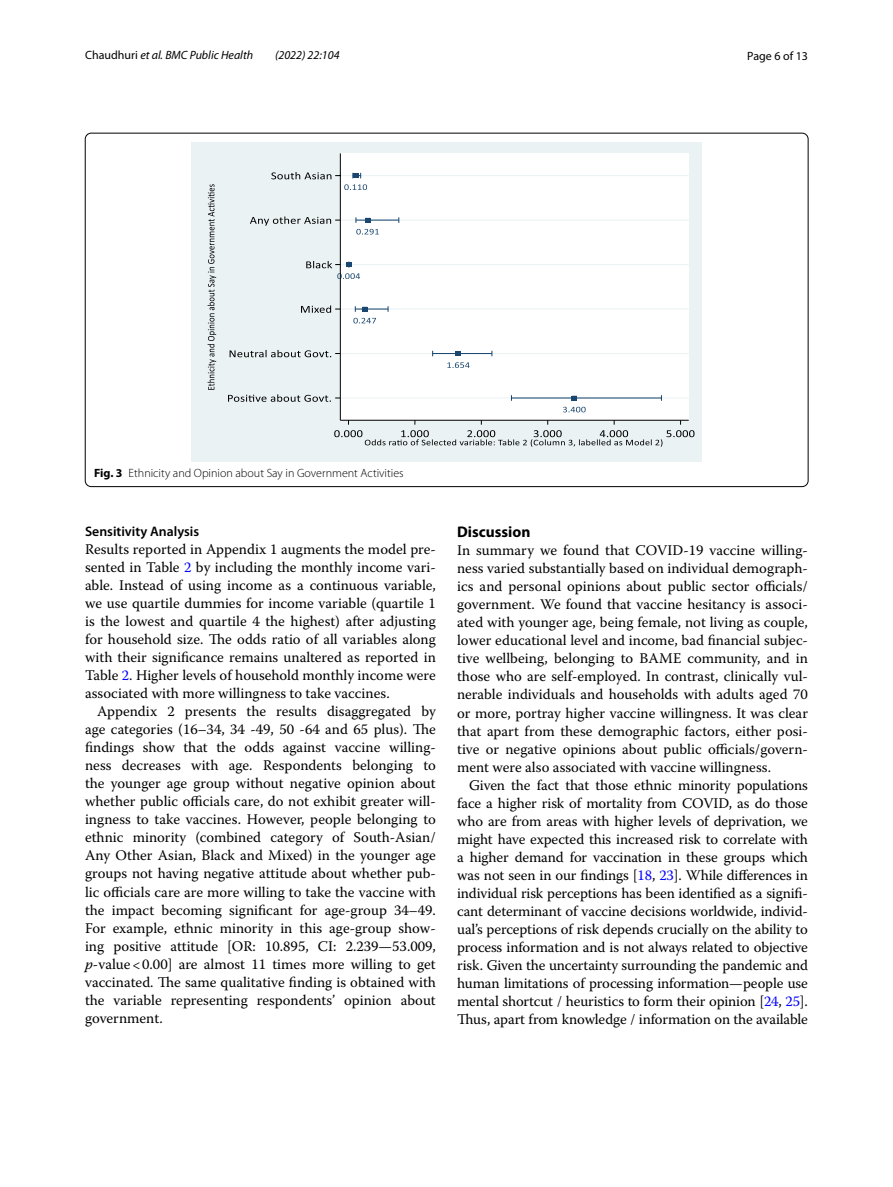
<style>
.page{position:relative;width:893px;height:1187px;background:#fff}
.page>*{position:absolute;margin:0;border:0;box-sizing:border-box;transform-origin:0 0}
.t1{font:700 15.45px "Myriad Pro";color:#000}
.t2{font:14.7px/18px "Warnock Pro";color:#000;text-align:justify}
.t3{font:600 13.8px "Myriad Pro";color:#000}
.t4{font:300 12px "Myriad Pro";color:#000}
.t5{font:italic 12px "Myriad Pro";color:#000}
.t6{font:12px "Myriad Pro";color:#000}
.s1{font-style:normal}
.s2{font-weight:700}
.s3{color:#00f}
.s4{font-family:"Warnock Pro It 4"}
</style>
<div class="page">
<div style="left:192px;top:142px;width:510px;height:319px;background:#eaf2f3"></div>
<div style="left:340px;top:153px;width:349px;height:267px;background:#fff"></div>
<div style="left:340px;top:153px;width:349px;height:267px;border:1px solid #fff"></div>
<hr style="left:340px;top:175px;width:349px;height:1px;background:#eaf2f3">
<hr style="left:340px;top:219px;width:349px;height:1px;background:#eaf2f3">
<hr style="left:340px;top:264px;width:349px;height:1px;background:#eaf2f3">
<hr style="left:340px;top:308px;width:349px;height:1px;background:#eaf2f3">
<hr style="left:340px;top:353px;width:349px;height:1px;background:#eaf2f3">
<hr style="left:340px;top:397px;width:349px;height:1px;background:#eaf2f3">
<hr style="left:356px;top:219px;width:43px;height:1px;background:#1a476f">
<hr style="left:355px;top:308px;width:33px;height:1px;background:#1a476f">
<hr style="left:433px;top:353px;width:59px;height:1px;background:#1a476f">
<hr style="left:511px;top:397px;width:150px;height:1px;background:#1a476f">
<svg style="left:365px;top:218px;width:5px;height:4px"></svg>
<svg style="left:356px;top:229px;width:23px;height:5px"></svg>
<svg style="left:362px;top:307px;width:5px;height:4px"></svg>
<svg style="left:353px;top:318px;width:23px;height:5px"></svg>
<svg style="left:456px;top:351px;width:5px;height:5px"></svg>
<svg style="left:447px;top:362px;width:23px;height:6px"></svg>
<svg style="left:572px;top:396px;width:5px;height:4px"></svg>
<svg style="left:563px;top:407px;width:23px;height:5px"></svg>
<hr style="left:340px;top:153px;width:1px;height:267px;background:#000">
<svg style="left:271px;top:172px;width:96px;height:18px"></svg>
<svg style="left:250px;top:216px;width:90px;height:10px"></svg>
<svg style="left:306px;top:261px;width:54px;height:18px"></svg>
<svg style="left:301px;top:305px;width:39px;height:8px"></svg>
<svg style="left:230px;top:350px;width:110px;height:7px"></svg>
<svg style="left:228px;top:394px;width:112px;height:8px"></svg>
<svg style="left:208px;top:184px;width:8px;height:206px"></svg>
<hr style="left:340px;top:420px;width:349px;height:1px;background:#000">
<svg style="left:334px;top:430px;width:360px;height:16px"></svg>
<p class="t5" style="left:85px;top:48px;width:170px"><span class="s1">Chaudhuri</span> et al. BMC Public Health</p>
<p class="t5" style="left:275px;top:48px;width:66px">(2022) 22:104</p>
<p class="t6" style="left:747px;top:48px;width:62px">Page 6 of 13</p>
<p class="t4" style="left:94px;top:466px;width:311px"><span class="s2">Fig. 3</span> Ethnicity and Opinion about Say in Government Activities</p>
<p class="t3" style="left:85px;top:523px;width:116px">Sensitivity Analysis</p>
<p class="t2" style="left:85px;top:540px;width:352px">Results reported in Appendix 1 augments the model pre&shy;sented in Table <span class="s3">2</span> by including the monthly income vari&shy;able. Instead of using income as a continuous variable, we use quartile dummies for income variable (quartile 1 is the lowest and quartile 4 the highest) after adjusting for household size. The odds ratio of all variables along with their significance remains unaltered as reported in Table <span class="s3">2</span>. Higher levels of household monthly income were associated with more willingness to take vaccines.</p>
<p class="t2" style="left:85px;top:702px;width:352px;text-indent:12px">Appendix 2 presents the results disaggregated by age categories (16–34, 34 -49, 50 -64 and 65 plus). The findings show that the odds against vaccine willing&shy;ness decreases with age. Respondents belonging to the younger age group without negative opinion about whether public officials care, do not exhibit greater will&shy;ingness to take vaccines. However, people belonging to ethnic minority (combined category of South-Asian/ Any Other Asian, Black and Mixed) in the younger age groups not having negative attitude about whether pub&shy;lic officials care are more willing to take the vaccine with the impact becoming significant for age-group 34–49.<br>For example, ethnic minority in this age-group show&shy;ing positive attitude [OR: 10.895, CI: 2.239—53.009, <span class="s4">p</span>-value&lt;0.00] are almost 11 times more willing to get vaccinated. The same qualitative finding is obtained with the variable representing respondents’ opinion about government.</p>
<p class="t1" style="left:457px;top:522px;width:75px">Discussion</p>
<p class="t2" style="left:457px;top:541px;width:352px">In summary we found that COVID-19 vaccine willing&shy;ness varied substantially based on individual demograph&shy;ics and personal opinions about public sector officials/ government. We found that vaccine hesitancy is associ&shy;ated with younger age, being female, not living as couple, lower educational level and income, bad financial subjec&shy;tive wellbeing, belonging to BAME community, and in those who are self-employed. In contrast, clinically vul&shy;nerable individuals and households with adults aged 70 or more, portray higher vaccine willingness. It was clear that apart from these demographic factors, either posi&shy;tive or negative opinions about public officials/govern&shy;ment were also associated with vaccine willingness.</p>
<p class="t2" style="left:457px;top:775px;width:352px;text-indent:12px">Given the fact that those ethnic minority populations face a higher risk of mortality from COVID, as do those who are from areas with higher levels of deprivation, we might have expected this increased risk to correlate with a higher demand for vaccination in these groups which was not seen in our findings [<span class="s3">18</span>, <span class="s3">23</span>]. While differences in individual risk perceptions has been identified as a signifi&shy;cant determinant of vaccine decisions worldwide, individ&shy;ual’s perceptions of risk depends crucially on the ability to process information and is not always related to objective risk. Given the uncertainty surrounding the pandemic and human limitations of processing information—people use mental shortcut / heuristics to form their opinion [<span class="s3">24</span>, <span class="s3">25</span>].<br>Thus, apart from knowledge / information on the available</p>
</div>
